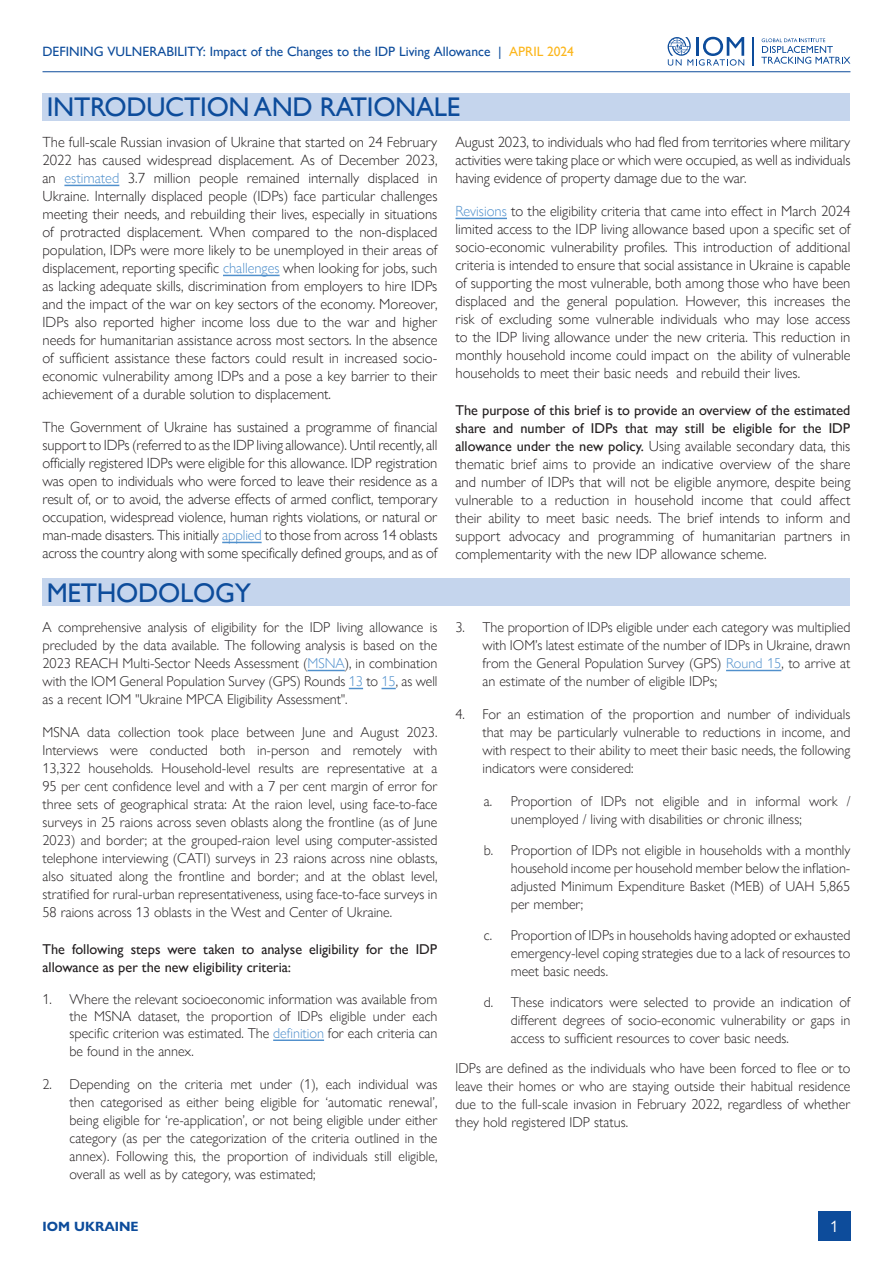
<style>
.page{position:relative;width:893px;height:1263px;background:#fff}
.page>*{position:absolute;margin:0;border:0;box-sizing:border-box;transform-origin:0 0}
.Paragraph_Style_5{font:27px "Gill Sans";letter-spacing:-.01em;color:#0d4c9b}
.t1{font:16.5px "Gill Sans Nova";color:#fff}
.Paragraph_Style_2{font:300 14.7px/18px "Gill Sans Nova";color:#231f20;text-align:justify}
.Paragraph_Style_2-2{font:300 14.25px/18px "Gill Sans Nova";color:#231f20;text-align:justify}
.Paragraph_Style_2-3{font:14.25px/18px "Gill Sans Nova";color:#231f20}
.t2{font:500 13.5px "Gill Sans Nova";color:#0d4c9b}
.t3{font:700 13.5px "Gill Sans Nova";color:#0d4c9b}
.s1{color:#fcb61c}
.s2{color:#5090cc}
.s3{font-weight:400;font-size:14.25px}
</style>
<div class="page">
<div style="left:818px;top:1211px;width:32px;height:30px;background:#0d4c9b"></div>
<hr style="left:43px;top:71px;width:807px;height:1px;background:#0d4c9b">
<svg style="left:752px;top:37px;width:1px;height:29px"></svg>
<svg style="left:668px;top:37px;width:76px;height:29px"></svg>
<svg style="left:761px;top:38px;width:89px;height:26px"></svg>
<hr style="left:64px;top:185px;width:55px;height:1px;background:#5090cc">
<hr style="left:223px;top:275px;width:57px;height:1px;background:#5090cc">
<hr style="left:222px;top:542px;width:40px;height:1px;background:#5090cc">
<hr style="left:308px;top:670px;width:37px;height:1px;background:#5090cc">
<svg style="left:349px;top:688px;width:14px;height:1px"></svg>
<svg style="left:381px;top:688px;width:15px;height:1px"></svg>
<hr style="left:273px;top:1039px;width:51px;height:2px;background:#5090cc">
<hr style="left:455px;top:218px;width:52px;height:1px;background:#5090cc">
<hr style="left:726px;top:670px;width:55px;height:1px;background:#5090cc">
<div style="left:43px;top:94px;width:807px;height:27px;background:#c5d5ed"></div>
<div style="left:43px;top:579px;width:807px;height:27px;background:#c5d5ed"></div>
<p class="t2" style="left:43px;top:43px;width:533px">DEFINING VULNERABILITY: Impact of the Changes to the IDP Living Allowance | <span class="s1">APRIL 2024</span></p>
<p class="Paragraph_Style_5" style="left:47px;top:92px;width:415px">INTRODUCTION AND RATIONALE</p>
<p class="Paragraph_Style_2" style="left:43px;top:133px;width:396px">The full-scale Russian invasion of Ukraine that started on 24 February 2022 has caused widespread displacement. As of December 2023, an <span class="s2">estimated</span> 3.7 million people remained internally displaced in Ukraine. Internally displaced people (IDPs) face particular challenges meeting their needs, and rebuilding their lives, especially in situations of protracted displacement. When compared to the non-displaced population, IDPs were more likely to be unemployed in their areas of displacement, reporting specific <span class="s2">challenges</span> when looking for jobs, such as lacking adequate skills, discrimination from employers to hire IDPs and the impact of the war on key sectors of the economy. Moreover, IDPs also reported higher income loss due to the war and higher needs for humanitarian assistance across most sectors. In the absence of sufficient assistance these factors could result in increased socio&shy;economic vulnerability among IDPs and a pose a key barrier to their achievement of a durable solution to displacement.</p>
<p class="Paragraph_Style_2" style="left:43px;top:418px;width:396px">The Government of Ukraine has sustained a programme of financial support to IDPs (referred to as the IDP living allowance). Until recently, all officially registered IDPs were eligible for this allowance. IDP registration was open to individuals who were forced to leave their residence as a result of, or to avoid, the adverse effects of armed conflict, temporary occupation, widespread violence, human rights violations, or natural or man-made disasters. This initially <span class="s2">applied</span> to those from across 14 oblasts across the country along with some specifically defined groups, and as of</p>
<p class="Paragraph_Style_5" style="left:47px;top:577px;width:206px">METHODOLOGY</p>
<p class="Paragraph_Style_2-2" style="left:43px;top:619px;width:396px">A comprehensive analysis of eligibility for the IDP living allowance is precluded by the data available. The following analysis is based on the 2023 REACH Multi-Sector Needs Assessment (<span class="s2">MSNA</span>), in combination with the IOM General Population Survey (GPS) Rounds <span class="s2">13</span> to <span class="s2">15</span>, as well as a recent IOM "Ukraine MPCA Eligibility Assessment".</p>
<p class="Paragraph_Style_2-2" style="left:43px;top:724px;width:396px">MSNA data collection took place between June and August 2023.<br>Interviews were conducted both in-person and remotely with 13,322 households. Household-level results are representative at a 95 per cent confidence level and with a 7 per cent margin of error for three sets of geographical strata: At the raion level, using face-to-face surveys in 25 raions across seven oblasts along the frontline (as of June 2023) and border; at the grouped-raion level using computer-assisted telephone interviewing (CATI) surveys in 23 raions across nine oblasts, also situated along the frontline and border; and at the oblast level, stratified for rural-urban representativeness, using face-to-face surveys in 58 raions across 13 oblasts in the West and Center of Ukraine.</p>
<p class="Paragraph_Style_2-3" style="left:43px;top:940px;width:396px">The following steps were taken to analyse eligibility for the IDP allowance as per the new eligibility criteria:</p>
<p class="Paragraph_Style_2-2" style="left:70px;top:990px;width:369px;line-height:17.4px;text-indent:-27px">1. Where the relevant socioeconomic information was available from the MSNA dataset, the proportion of IDPs eligible under each specific criterion was estimated. The <span class="s2">definition</span> for each criteria can be found in the annex.</p>
<p class="Paragraph_Style_2-2" style="left:70px;top:1075px;width:369px;text-indent:-27px">2. Depending on the criteria met under (1), each individual was then categorised as either being eligible for ‘automatic renewal’, being eligible for ‘re-application’, or not being eligible under either category (as per the categorization of the criteria outlined in the annex). Following this, the proportion of individuals still eligible, overall as well as by category, was estimated;</p>
<p class="Paragraph_Style_2" style="left:455px;top:133px;width:396px">August 2023, to individuals who had fled from territories where military activities were taking place or which were occupied, as well as individuals having evidence of property damage due to the war.</p>
<p class="Paragraph_Style_2" style="left:455px;top:202px;width:396px"><span class="s2">Revisions</span> to the eligibility criteria that came into effect in March 2024 limited access to the IDP living allowance based upon a specific set of socio-economic vulnerability profiles. This introduction of additional criteria is intended to ensure that social assistance in Ukraine is capable of supporting the most vulnerable, both among those who have been displaced and the general population. However, this increases the risk of excluding some vulnerable individuals who may lose access to the IDP living allowance under the new criteria. This reduction in monthly household income could impact on the ability of vulnerable households to meet their basic needs and rebuild their lives.</p>
<p class="Paragraph_Style_2-3" style="left:455px;top:401px;width:396px">The purpose of this brief is to provide an overview of the estimated share and number of IDPs that may still be eligible for the IDP</p>
<p class="Paragraph_Style_2" style="left:455px;top:437px;width:396px"><span class="s3">allowance under the new policy.</span> Using available secondary data, this thematic brief aims to provide an indicative overview of the share and number of IDPs that will not be eligible anymore, despite being vulnerable to a reduction in household income that could affect their ability to meet basic needs. The brief intends to inform and support advocacy and programming of humanitarian partners in complementarity with the new IDP allowance scheme.</p>
<p class="Paragraph_Style_2-2" style="left:482px;top:619px;width:369px;text-indent:-27px">3. The proportion of IDPs eligible under each category was multiplied with IOM’s latest estimate of the number of IDPs in Ukraine, drawn from the General Population Survey (GPS) <span class="s2">Round 15</span>, to arrive at an estimate of the number of eligible IDPs;</p>
<p class="Paragraph_Style_2-2" style="left:482px;top:706px;width:369px;text-indent:-27px">4. For an estimation of the proportion and number of individuals that may be particularly vulnerable to reductions in income, and with respect to their ability to meet their basic needs, the following indicators were considered:</p>
<p class="Paragraph_Style_2-2" style="left:511px;top:793px;width:341px;text-indent:-27px">a. Proportion of IDPs not eligible and in informal work / unemployed / living with disabilities or chronic illness;</p>
<p class="Paragraph_Style_2-2" style="left:511px;top:841px;width:341px;text-indent:-27px">b. Proportion of IDPs not eligible in households with a monthly household income per household member below the inflation&shy;adjusted Minimum Expenditure Basket (MEB) of UAH 5,865 per member;</p>
<p class="Paragraph_Style_2-2" style="left:511px;top:926px;width:341px;text-indent:-27px">c. Proportion of IDPs in households having adopted or exhausted emergency-level coping strategies due to a lack of resources to meet basic needs.</p>
<p class="Paragraph_Style_2-2" style="left:511px;top:993px;width:341px;text-indent:-27px">d. These indicators were selected to provide an indication of different degrees of socio-economic vulnerability or gaps in access to sufficient resources to cover basic needs.</p>
<p class="Paragraph_Style_2-2" style="left:455px;top:1060px;width:396px">IDPs are defined as the individuals who have been forced to flee or to leave their homes or who are staying outside their habitual residence due to the full-scale invasion in February 2022, regardless of whether they hold registered IDP status.</p>
<p class="t3" style="left:43px;top:1218px;width:98px">IOM UKRAINE</p>
<p class="t1" style="left:830px;top:1216px;width:10px">1</p>
</div>
